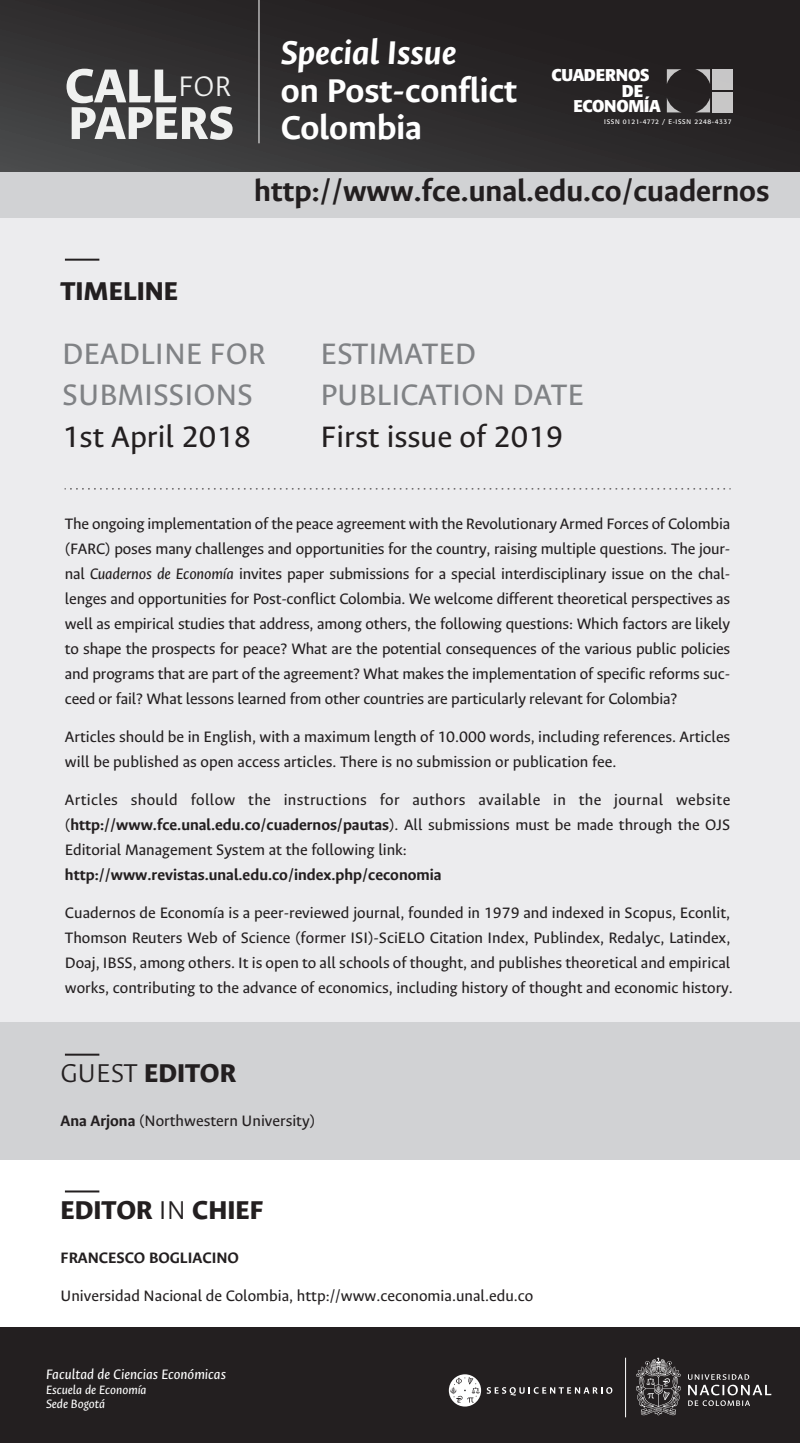
<style>
.page{position:relative;width:800px;height:1443px;background:#fff}
.page>*{position:absolute;margin:0;border:0;box-sizing:border-box;transform-origin:0 0}
.t1{font:800 53.7px "Ancizar Sans";color:#f0f1f0}
.t2{font:800 51.9px "Ancizar Sans";color:#f0f1f0}
.t3{font:700 37px/37.6px "Ancizar Sans";color:#fff}
.t4{font:italic 700 37px "Ancizar Sans";color:#fff}
.t5{font:33.2px/41.6px "Ancizar Sans";color:#808285}
.t6{font:33.2px "Ancizar Sans";color:#231f20}
.t7{font:700 32.8px "Ancizar Sans";color:#231f20}
.t8{font:300 31.8px "Ancizar Sans";color:#f0f1f0}
.t9{font:800 29px "Ancizar Sans";color:#231f20}
.t10{font:17px/25px "Ancizar Sans";color:#231f20;text-align:justify}
.t11{font:700 17px "Ancizar Sans";color:#231f20}
.t12{font:700 16.9px "Formata";letter-spacing:-.01em;color:#fff}
.t13{font:700 16.9px "Formata";letter-spacing:-.03em;color:#fff}
.t14{font:italic 15.4px "Ancizar Sans";color:#fff}
.t15{font:italic 13.6px/14.4px "Ancizar Sans";color:#fff}
.t16{font:6.5px "Formata";letter-spacing:.08em;color:#fff}
.s1{font-style:italic}
.s2{font-weight:700}
.s3{font-weight:300}
</style>
<div class="page">
<div style="left:0;top:1px;width:800px;height:1442px;background:#ececee"></div>
<svg style="left:0;top:0;width:800px;height:172px;background:#2e2b2c"></svg>
<div style="left:712px;top:69px;width:21px;height:21px;background:#c7c6c7"></div>
<div style="left:712px;top:92px;width:21px;height:20px;background:#c8c7c7"></div>
<svg style="left:667px;top:69px;width:15px;height:15px"></svg>
<svg style="left:695px;top:69px;width:15px;height:15px"></svg>
<svg style="left:695px;top:98px;width:15px;height:14px"></svg>
<svg style="left:667px;top:98px;width:15px;height:14px"></svg>
<div style="left:0;top:172px;width:800px;height:45px;background:#d1d2d4"></div>
<hr style="left:259px;top:0;width:1px;height:143px;background:#fff">
<div style="left:0;top:1022px;width:800px;height:139px;background:#d1d2d4"></div>
<div style="left:0;top:1161px;width:800px;height:249px;background:#fff"></div>
<svg style="left:65px;top:488px;width:666px;height:1px"></svg>
<hr style="left:65px;top:1054px;width:34px;height:2px;background:#231f20">
<hr style="left:65px;top:1190px;width:34px;height:2px;background:#231f20">
<hr style="left:65px;top:259px;width:34px;height:2px;background:#231f20">
<div style="left:0;top:1328px;width:800px;height:115px;background:#231f20"></div>
<svg style="left:688px;top:1374px;width:83px;height:32px"></svg>
<svg style="left:636px;top:1358px;width:45px;height:57px"></svg>
<svg style="left:487px;top:1387px;width:125px;height:9px"></svg>
<svg style="left:449px;top:1374px;width:32px;height:33px"></svg>
<hr style="left:625px;top:1358px;width:1px;height:59px;background:#fff">
<h1 class="t1" style="left:65px;top:56px;width:113px">CALL</h1>
<h2 class="t2" style="left:69px;top:94px;width:167px">PAPERS</h2>
<h3 class="t8" style="left:178px;top:69px;width:55px">FOR</h3>
<h3 class="t4" style="left:281px;top:31px;width:177px">Special Issue</h3>
<h3 class="t3" style="left:281px;top:72px;width:238px">on Post-conflict<br>Colombia</h3>
<p class="t12" style="left:552px;top:65px;width:100px">CUADERNOS</p>
<p class="t12" style="left:622px;top:80px;width:23px">DE</p>
<p class="t13" style="left:573px;top:95px;width:89px">ECONOMÍA</p>
<p class="t16" style="left:604px;top:117px;width:129px">ISSN 0121-4772 / E-ISSN 2248-4337</p>
<h3 class="t7" style="left:254px;top:173px;width:517px">http://www.fce.unal.edu.co/cuadernos</h3>
<h3 class="t9" style="left:61px;top:275px;width:119px">TIMELINE</h3>
<h3 class="t5" style="left:62px;top:333px;width:205px">DEADLINE FOR<br>SUBMISSIONS</h3>
<h3 class="t6" style="left:62px;top:418px;width:191px">1st April 2018</h3>
<h3 class="t5" style="left:320px;top:333px;width:265px">ESTIMATED<br>PUBLICATION DATE</h3>
<h3 class="t6" style="left:320px;top:418px;width:244px">First issue of 2019</h3>
<p class="t10" style="left:65px;top:512px;width:667px">The ongoing implementation of the peace agreement with the Revolutionary Armed Forces of Colombia (FARC) poses many challenges and opportunities for the country, raising multiple questions. The jour&shy;nal <span class="s1">Cuadernos de Economía</span> invites paper submissions for a special interdisciplinary issue on the chal&shy;lenges and opportunities for Post-conflict Colombia. We welcome different theoretical perspectives as well as empirical studies that address, among others, the following questions: Which factors are likely to shape the prospects for peace? What are the potential consequences of the various public policies and programs that are part of the agreement? What makes the implementation of specific reforms suc&shy;ceed or fail? What lessons learned from other countries are particularly relevant for Colombia?</p>
<p class="t10" style="left:65px;top:725px;width:667px">Articles should be in English, with a maximum length of 10.000 words, including references. Articles will be published as open access articles. There is no submission or publication fee.</p>
<p class="t10" style="left:65px;top:788px;width:667px">Articles should follow the instructions for authors available in the journal website (<span class="s2">http://www.fce.unal.edu.co/cuadernos/pautas</span>). All submissions must be made through the OJS Editorial Management System at the following link:</p>
<p class="t11" style="left:65px;top:866px;width:378px">http://www.revistas.unal.edu.co/index.php/ceconomia</p>
<p class="t10" style="left:65px;top:901px;width:669px;text-align:left">Cuadernos de Economía is a peer-reviewed journal, founded in 1979 and indexed in Scopus, Econlit, Thomson Reuters Web of Science (former ISI)-SciELO Citation Index, Publindex, Redalyc, Latindex, Doaj, IBSS, among others. It is open to all schools of thought, and publishes theoretical and empirical works, contributing to the advance of economics, including history of thought and economic history.</p>
<h3 class="t9" style="left:61px;top:1057px;width:177px"><span class="s3">GUEST</span> EDITOR</h3>
<p class="t10" style="left:61px;top:1108px;width:256px"><span class="s2">Ana Arjona</span> (Northwestern University)</p>
<h3 class="t9" style="left:61px;top:1194px;width:205px">EDITOR <span class="s3">IN</span> CHIEF</h3>
<p class="t11" style="left:61px;top:1249px;width:180px">FRANCESCO BOGLIACINO</p>
<p class="t10" style="left:61px;top:1284px;width:474px">Universidad Nacional de Colombia, http://www.ceconomia.unal.edu.co</p>
<p class="t14" style="left:46px;top:1366px;width:181px">Facultad de Ciencias Económicas</p>
<p class="t15" style="left:46px;top:1382px;width:102px">Escuela de Economía<br>Sede Bogotá</p>
</div>
